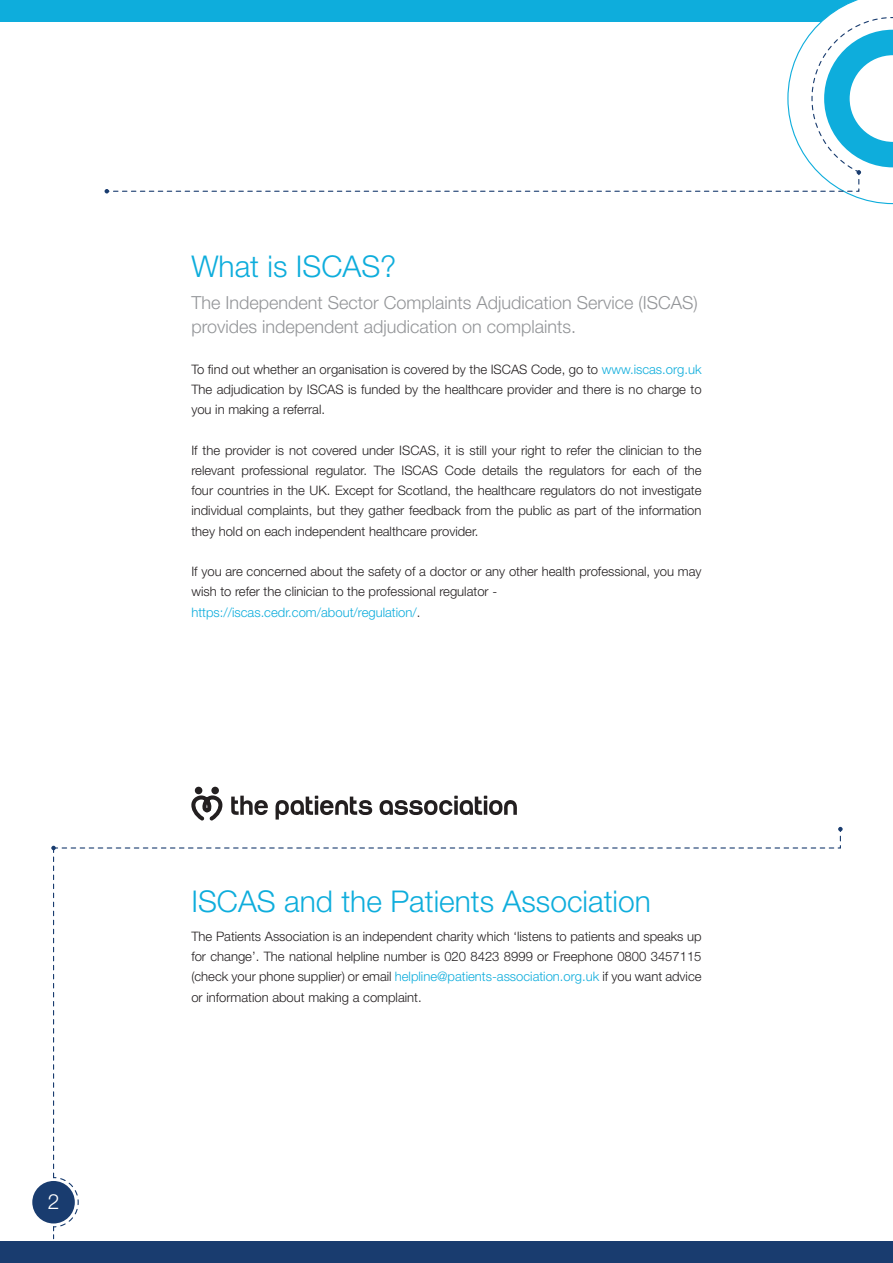
<style>
.page{position:relative;width:893px;height:1263px;background:#fff}
.page>*{position:absolute;margin:0;border:0;box-sizing:border-box;transform-origin:0 0}
.t1{font:300 30px "Helvetica Neue LT Std";color:#0eaddc}
.t2{font:300 21px "Helvetica Neue LT Std";color:#fff}
.t3{font:300 18px/24px "Helvetica Neue LT Std";color:#939598}
.t4{font:300 13.05px/20.2px "Helvetica Neue LT Std";color:#231f20}
.t5{font:300 13.05px "Helvetica Neue LT Std";color:#0eaddc}
.s1{color:#0eaddc}
.s2{color:#231f20}
</style>
<div class="page">
<div style="left:0;top:1242px;width:893px;height:21px;background:#193c6f"></div>
<div style="left:0;top:0;width:893px;height:21px;background:#0eaddc"></div>
<svg style="left:105px;top:0;width:788px;height:204px"></svg>
<svg style="left:32px;top:827px;width:811px;height:412px"></svg>
<svg style="left:231px;top:796px;width:37px;height:19px"></svg>
<svg style="left:275px;top:796px;width:97px;height:23px"></svg>
<svg style="left:379px;top:796px;width:138px;height:19px"></svg>
<svg style="left:191px;top:787px;width:32px;height:33px"></svg>
<p class="t2" style="left:48px;top:1189px;width:13px">2</p>
<p class="t1" style="left:191px;top:248px;width:207px">What is ISCAS?</p>
<p class="t3" style="left:191px;top:290px;width:508px">The Independent Sector Complaints Adjudication Service (ISCAS) provides independent adjudication on complaints.</p>
<p class="t4" style="left:191px;top:359px;width:512px">To find out whether an organisation is covered by the ISCAS Code, go to <span class="s1">www.iscas.org.uk</span></p>
<p class="t4" style="left:191px;top:379px;width:512px">The adjudication by ISCAS is funded by the healthcare provider and there is no charge to you in making a referral.</p>
<p class="t4" style="left:191px;top:440px;width:512px;text-align:justify">If the provider is not covered under ISCAS, it is still your right to refer the clinician to the relevant professional regulator. The ISCAS Code details the regulators for each of the four countries in the UK. Except for Scotland, the healthcare regulators do not investigate individual complaints, but they gather feedback from the public as part of the information they hold on each independent healthcare provider.</p>
<p class="t4" style="left:191px;top:561px;width:512px">If you are concerned about the safety of a doctor or any other health professional, you may wish to refer the clinician to the professional regulator -</p>
<p class="t5" style="left:191px;top:604px;width:231px">https://iscas.cedr.com/about/regulation/<span class="s2">.</span></p>
<p class="t1" style="left:191px;top:883px;width:461px">ISCAS and the Patients Association</p>
<p class="t4" style="left:191px;top:926px;width:512px;text-align:justify">The Patients Association is an independent charity which ‘listens to patients and speaks up for change’. The national helpline number is 020 8423 8999 or Freephone 0800 3457115 (check your phone supplier) or email <span class="s1">helpline@patients-association.org.uk</span> if you want advice or information about making a complaint.</p>
</div>
